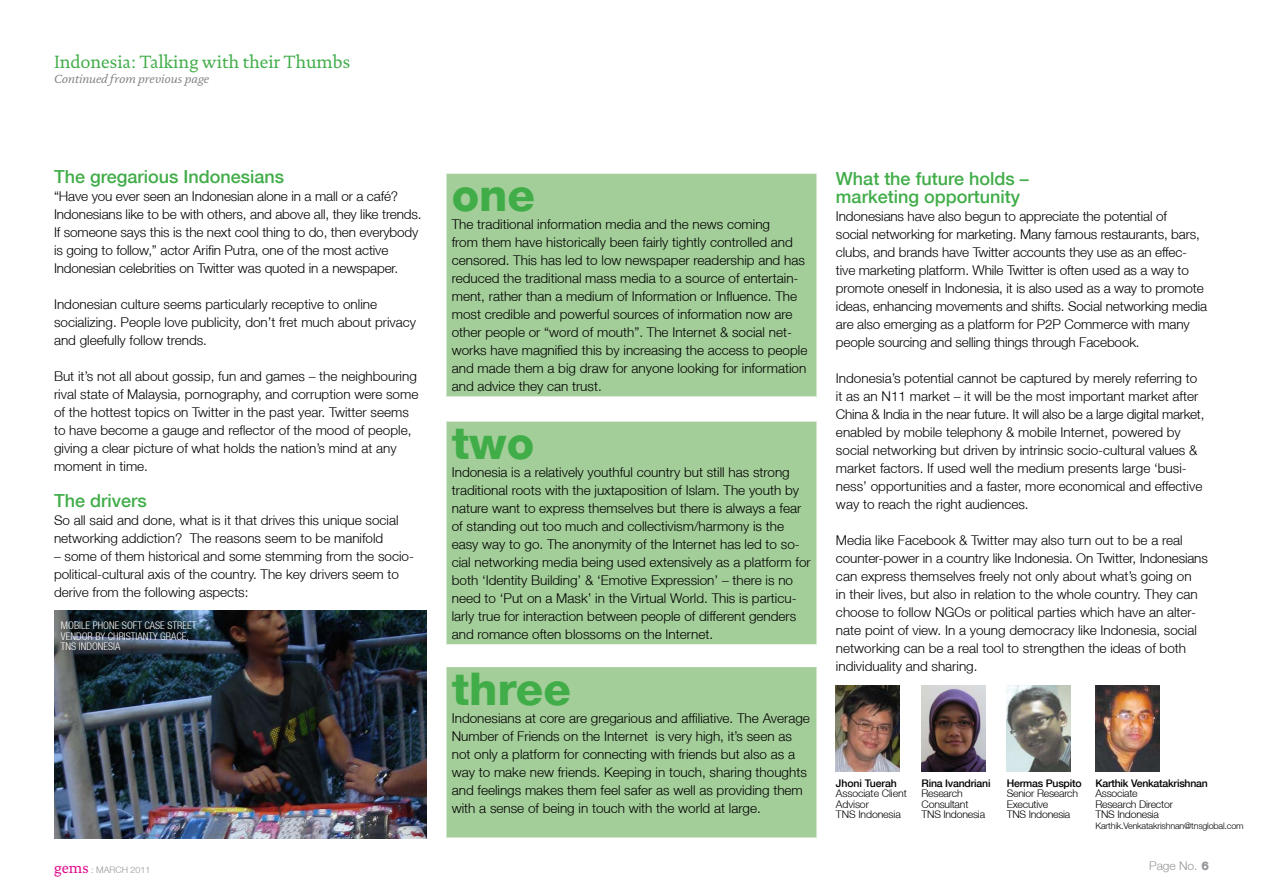
<style>
.page{position:relative;width:1263px;height:893px;background:#fff}
.page>*{position:absolute;margin:0;border:0;box-sizing:border-box;transform-origin:0 0}
.t1{font:800 45px "Helvetica Neue";color:#41ad49}
.t2{font:500 18px/18px "Helvetica Neue";color:#41ad49}
.t3{font:18px "DTL Documenta ST";color:#41ad49}
.t4{font:300 13.5px/18px "Helvetica Neue";color:#000}
.t5{font:12px "DTL Documenta ST Italic";color:#808080}
.t6{font:300 12px "Helvetica Neue";color:#939598}
.t7{font:300 10.5px/10.5px "Helvetica Neue";letter-spacing:-.02em;color:#000}
.t8{font:300 condensed 10.5px/10.5px "Helvetica Neue";color:#fff}
.t9{font:500 10.5px "Helvetica Neue";letter-spacing:-.02em;color:#000}
.t10{font:300 9px "Helvetica Neue";letter-spacing:-.02em;color:#000}
.t11{font:300 9px "Helvetica Neue";color:#939598}
.s1{font-family:"DTL Documenta ST";font-weight:400;font-size:15px;color:#df068c}
.s2{font-weight:800}
</style>
<div class="page">
<div style="left:446px;top:174px;width:370px;height:663px;background:#a4ce99"></div>
<svg style="left:446px;top:398px;width:370px;height:268px;fill:#a4ce99"></svg>
<hr style="left:445px;top:644px;width:373px;height:2px;background:#fff">
<hr style="left:445px;top:666px;width:373px;height:1px;background:#fff">
<hr style="left:445px;top:396px;width:373px;height:2px;background:#fff">
<hr style="left:445px;top:420px;width:373px;height:2px;background:#fff">
<img style="left:54px;top:610px;width:373px;height:229px">
<img style="left:1007px;top:686px;width:63px;height:85px">
<img style="left:836px;top:686px;width:64px;height:85px">
<img style="left:921px;top:686px;width:64px;height:85px">
<img style="left:1095px;top:686px;width:64px;height:85px">
<h2 class="t3" style="left:54px;top:51px;width:298px">Indonesia: Talking with their Thumbs</h2>
<p class="t5" style="left:54px;top:72px;width:157px">Continued from previous page</p>
<h2 class="t2" style="left:54px;top:167px;width:232px">The gregarious Indonesians</h2>
<p class="t4" style="left:54px;top:187px;width:369px">“Have you ever seen an Indonesian alone in a mall or a café?<br>Indonesians like to be with others, and above all, they like trends.<br>If someone says this is the next cool thing to do, then everybody is going to follow,” actor Arifin Putra, one of the most active Indonesian celebrities on Twitter was quoted in a newspaper.</p>
<p class="t4" style="left:54px;top:295px;width:364px">Indonesian culture seems particularly receptive to online socializing. People love publicity, don’t fret much about privacy and gleefully follow trends.</p>
<p class="t4" style="left:54px;top:367px;width:366px">But it’s not all about gossip, fun and games – the neighbouring rival state of Malaysia, pornography, and corruption were some of the hottest topics on Twitter in the past year. Twitter seems to have become a gauge and reflector of the mood of people, giving a clear picture of what holds the nation’s mind at any moment in time.</p>
<h2 class="t2" style="left:54px;top:491px;width:94px">The drivers</h2>
<p class="t4" style="left:54px;top:511px;width:346px">So all said and done, what is it that drives this unique social networking addiction? The reasons seem to be manifold</p>
<p class="t4" style="left:54px;top:547px;width:362px">– some of them historical and some stemming from the socio&shy;political-cultural axis of the country. The key drivers seem to derive from the following aspects:</p>
<p class="t8" style="left:61px;top:620px;width:137px">MOBILE PHONE SOFT CASE STREET<br>VENDOR BY CHRISTIANTY GRACE,<br>TNS INDONESIA</p>
<h1 class="t1" style="left:452px;top:168px;width:85px">one</h1>
<p class="t4" style="left:452px;top:215px;width:357px">The traditional information media and the news coming<br>from them have historically been fairly tightly controlled and censored. This has led to low newspaper readership and has reduced the traditional mass media to a source of entertain&shy;ment, rather than a medium of Information or Influence. The most credible and powerful sources of information now are other people or “word of mouth”. The Internet &amp; social net&shy;works have magnified this by increasing the access to people and made them a big draw for anyone looking for information and advice they can trust.</p>
<h1 class="t1" style="left:452px;top:416px;width:84px">two</h1>
<p class="t4" style="left:452px;top:463px;width:361px">Indonesia is a relatively youthful country but still has strong traditional roots with the juxtaposition of Islam. The youth by nature want to express themselves but there is always a fear of standing out too much and collectivism/harmony is the easy way to go. The anonymity of the Internet has led to so&shy;cial networking media being used extensively as a platform for both ‘Identity Building’ &amp; ‘Emotive Expression’ – there is no need to ‘Put on a Mask’ in the Virtual World. This is particu&shy;larly true for interaction between people of different genders and romance often blossoms on the Internet.</p>
<h1 class="t1" style="left:452px;top:662px;width:121px">three</h1>
<p class="t4" style="left:452px;top:708px;width:360px">Indonesians at core are gregarious and affiliative. The Average Number of Friends on the Internet is very high, it’s seen as not only a platform for connecting with friends but also as a way to make new friends. Keeping in touch, sharing thoughts and feelings makes them feel safer as well as providing them with a sense of being in touch with the world at large.</p>
<h2 class="t2" style="left:836px;top:169px;width:194px">What the future holds – marketing opportunity</h2>
<p class="t4" style="left:836px;top:207px;width:373px">Indonesians have also begun to appreciate the potential of<br>social networking for marketing. Many famous restaurants, bars, clubs, and brands have Twitter accounts they use as an effec&shy;tive marketing platform. While Twitter is often used as a way to promote oneself in Indonesia, it is also used as a way to promote ideas, enhancing movements and shifts. Social networking media are also emerging as a platform for P2P Commerce with many people sourcing and selling things through Facebook.</p>
<p class="t4" style="left:836px;top:369px;width:370px">Indonesia’s potential cannot be captured by merely referring to it as an N11 market – it will be the most important market after China &amp; India in the near future. It will also be a large digital market, enabled by mobile telephony &amp; mobile Internet, powered by social networking but driven by intrinsic socio-cultural values &amp; market factors. If used well the medium presents large ‘busi&shy;ness’ opportunities and a faster, more economical and effective way to reach the right audiences.</p>
<p class="t4" style="left:836px;top:531px;width:373px">Media like Facebook &amp; Twitter may also turn out to be a real counter-power in a country like Indonesia. On Twitter, Indonesians can express themselves freely not only about what’s going on<br>in their lives, but also in relation to the whole country. They can choose to follow NGOs or political parties which have an alter&shy;nate point of view. In a young democracy like Indonesia, social networking can be a real tool to strengthen the ideas of both individuality and sharing.</p>
<p class="t9" style="left:836px;top:777px;width:62px">Jhoni Tuerah</p>
<p class="t7" style="left:836px;top:788px;width:72px">Associate Client<br>Advisor<br>TNS Indonesia</p>
<p class="t9" style="left:921px;top:777px;width:71px">Rina Ivandriani</p>
<p class="t7" style="left:921px;top:788px;width:65px">Research<br>Consultant<br>TNS Indonesia</p>
<p class="t9" style="left:1007px;top:777px;width:76px">Hermas Puspito</p>
<p class="t7" style="left:1007px;top:788px;width:73px">Senior Research<br>Executive<br>TNS Indonesia</p>
<p class="t9" style="left:1095px;top:777px;width:114px">Karthik Venkatakrishnan</p>
<p class="t7" style="left:1095px;top:788px;width:79px">Associate<br>Research Director<br>TNS Indonesia</p>
<p class="t10" style="left:1095px;top:820px;width:150px">Karthik.Venkatakrishnan@tnsglobal.com</p>
<p class="t11" style="left:54px;top:864px;width:98px"><span class="s1">gems</span> : MARCH 2011</p>
<p class="t6" style="left:1149px;top:858px;width:61px">Page No. <span class="s2">6</span></p>
</div>
